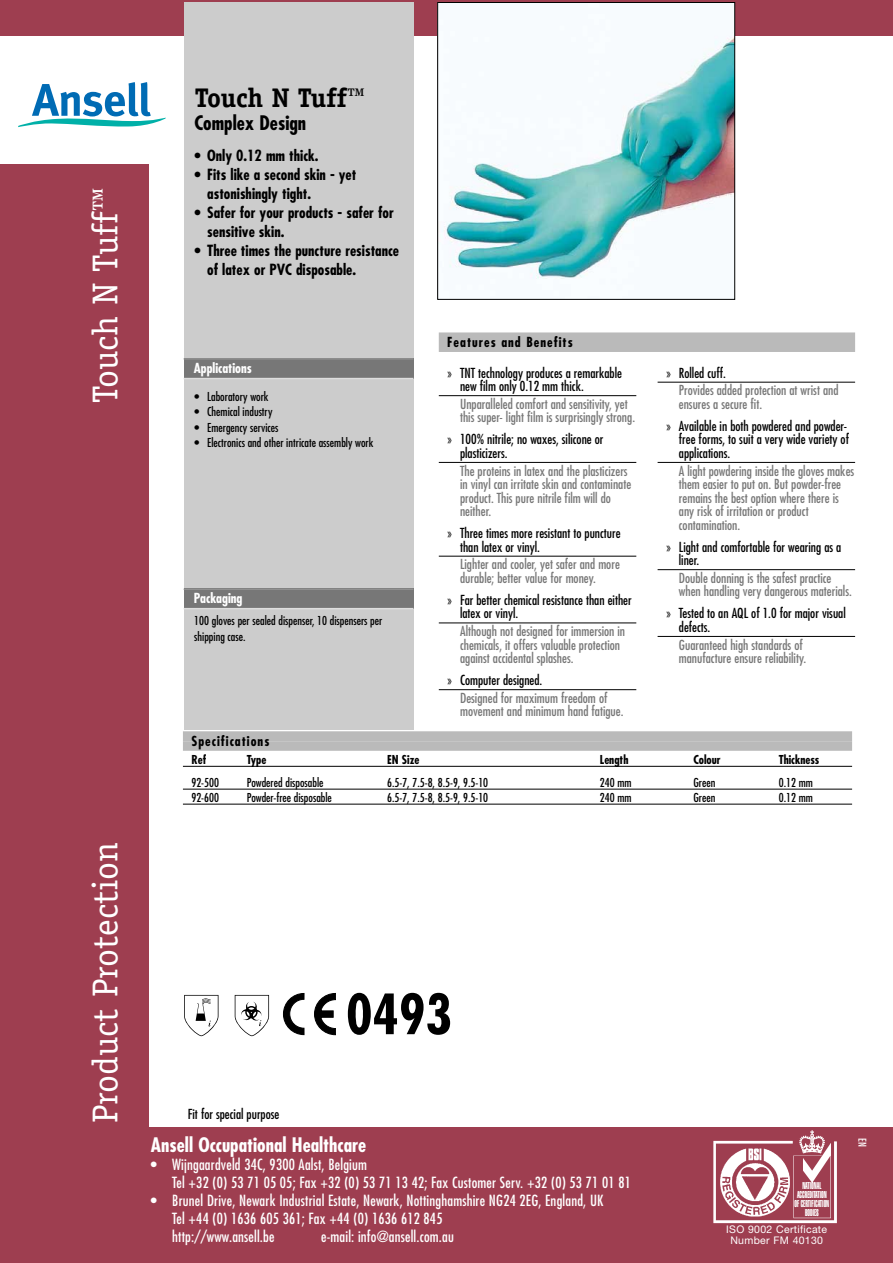
<style>
.page{position:relative;width:893px;height:1263px;background:#fff}
.page>*{position:absolute;margin:0;border:0;box-sizing:border-box;transform-origin:0 0}
.t1{font:700 condensed 54px "Futura";color:#000}
.t2{font:36px "Officina Serif";color:#fff}
.t3{font:700 27px "Officina Serif";letter-spacing:-.01em;color:#000}
.t4{font:700 condensed 19.5px "Futura";color:#fff}
.t5{font:700 condensed 19.5px "Futura";color:#000}
.t6{font:condensed 15px/18px "Futura";letter-spacing:.01em;color:#fff}
.t7{font:700 condensed 15px/19px "Futura";color:#000}
.t8{font:condensed 13.5px/13.5px "Futura";color:#777}
.t9{font:condensed 13.5px/13.5px "Futura";color:#000}
.t10{font:700 condensed 13.5px "Futura";letter-spacing:.075em;color:#000}
.t11{font:700 condensed 13.5px "Futura";color:#fff}
.t12{font:condensed 12px/15.6px "Futura";color:#000}
.t13{font:700 condensed 12px "Futura";color:#000}
.t14{font:10.5px/10.5px "Helvetica Neue";letter-spacing:.03em;color:#fff;text-align:center}
.t15{font:condensed 10.5px "Futura";color:#fff}
.t16{font:9.75px/9px "Helvetica Extra Compressed";color:#fff;text-align:center;scale:.72 1}
</style>
<div class="page">
<div style="left:0;top:0;width:892px;height:1263px;background:#9e3e50"></div>
<div style="left:149px;top:37px;width:743px;height:1090px;background:#fff"></div>
<img style="left:713px;top:1130px;width:124px;height:94px">
<div style="left:0;top:37px;width:163px;height:127px;background:#fff"></div>
<svg style="left:18px;top:82px;width:147px;height:45px"></svg>
<div style="left:184px;top:2px;width:229px;height:728px;background:#ccc"></div>
<div style="left:184px;top:359px;width:229px;height:20px;background:#777"></div>
<div style="left:184px;top:589px;width:229px;height:20px;background:#777"></div>
<hr style="left:184px;top:358px;width:229px;height:2px;background:#909090">
<hr style="left:184px;top:378px;width:229px;height:1px;background:#dedede">
<hr style="left:184px;top:589px;width:229px;height:1px;background:#909090">
<hr style="left:184px;top:608px;width:229px;height:1px;background:#dedede">
<img style="left:439px;top:4px;width:294px;height:275px">
<div style="left:437px;top:2px;width:298px;height:298px;border:1px solid #000"></div>
<hr style="left:439px;top:395px;width:197px;height:1px;background:#000">
<hr style="left:439px;top:462px;width:197px;height:1px;background:#000">
<hr style="left:439px;top:556px;width:197px;height:1px;background:#000">
<hr style="left:439px;top:623px;width:197px;height:1px;background:#000">
<hr style="left:439px;top:689px;width:197px;height:1px;background:#000">
<hr style="left:657px;top:382px;width:198px;height:1px;background:#000">
<hr style="left:657px;top:462px;width:198px;height:1px;background:#000">
<hr style="left:657px;top:569px;width:198px;height:1px;background:#000">
<hr style="left:657px;top:636px;width:198px;height:1px;background:#000">
<div style="left:439px;top:332px;width:416px;height:11px;background:#bababa"></div>
<div style="left:439px;top:343px;width:416px;height:9px;background:#bababa"></div>
<div style="left:183px;top:731px;width:669px;height:11px;background:#bababa"></div>
<div style="left:183px;top:742px;width:669px;height:9px;background:#bababa"></div>
<hr style="left:183px;top:766px;width:669px;height:1px;background:#000">
<hr style="left:183px;top:789px;width:669px;height:1px;background:#000">
<hr style="left:183px;top:804px;width:669px;height:1px;background:#000">
<svg style="left:235px;top:995px;width:34px;height:41px"></svg>
<svg style="left:184px;top:995px;width:34px;height:41px"></svg>
<svg style="left:283px;top:993px;width:22px;height:42px"></svg>
<svg style="left:314px;top:993px;width:22px;height:42px"></svg>
<h2 class="t2" style="left:92px;top:403px;width:218px;rotate:-90deg">Touch N Tuff™</h2>
<h2 class="t2" style="left:92px;top:1123px;width:282px;rotate:-90deg">Product Protection</h2>
<h3 class="t3" style="left:195px;top:87px;width:172px">Touch N Tuff™</h3>
<h3 class="t5" style="left:194px;top:114px;width:113px">Complex Design</h3>
<p class="t7" style="left:194px;top:147px;width:125px">• Only 0.12 mm thick.</p>
<p class="t7" style="left:207px;top:166px;width:151px;text-indent:-13px">• Fits like a second skin - yet astonishingly tight.</p>
<p class="t7" style="left:207px;top:204px;width:188px;text-indent:-13px">• Safer for your products - safer for sensitive skin.</p>
<p class="t7" style="left:207px;top:242px;width:193px;text-indent:-13px">• Three times the puncture resistance of latex or PVC disposable.</p>
<p class="t11" style="left:194px;top:362px;width:60px">Applications</p>
<p class="t12" style="left:194px;top:389px;width:76px">• Laboratory work</p>
<p class="t12" style="left:194px;top:405px;width:80px">• Chemical industry</p>
<p class="t12" style="left:194px;top:420px;width:86px">• Emergency services</p>
<p class="t12" style="left:194px;top:436px;width:181px">• Electronics and other intricate assembly work</p>
<p class="t11" style="left:194px;top:592px;width:50px">Packaging</p>
<p class="t12" style="left:194px;top:614px;width:190px">100 gloves per sealed dispenser, 10 dispensers per shipping case.</p>
<p class="t10" style="left:447px;top:336px;width:127px">Features and Benefits</p>
<p class="t9" style="left:460px;top:367px;width:163px;text-indent:-13px">» TNT technology produces a remarkable new film only 0.12 mm thick.</p>
<p class="t8" style="left:460px;top:398px;width:176px">Unparalleled comfort and sensitivity, yet this super- light film is surprisingly strong.</p>
<p class="t9" style="left:460px;top:434px;width:145px;text-indent:-13px">» 100% nitrile; no waxes, silicone or plasticizers.</p>
<p class="t8" style="left:460px;top:465px;width:173px">The proteins in latex and the plasticizers in vinyl can irritate skin and contaminate product. This pure nitrile film will do neither.</p>
<p class="t9" style="left:460px;top:528px;width:162px;text-indent:-13px">» Three times more resistant to puncture than latex or vinyl.</p>
<p class="t8" style="left:460px;top:559px;width:161px">Lighter and cooler, yet safer and more durable; better value for money.</p>
<p class="t9" style="left:460px;top:594px;width:173px;text-indent:-13px">» Far better chemical resistance than either latex or vinyl.</p>
<p class="t8" style="left:460px;top:626px;width:167px">Although not designed for immersion in chemicals, it offers valuable protection against accidental splashes.</p>
<p class="t9" style="left:447px;top:675px;width:96px">» Computer designed.</p>
<p class="t8" style="left:460px;top:692px;width:165px">Designed for maximum freedom of movement and minimum hand fatigue.</p>
<p class="t9" style="left:666px;top:367px;width:61px">» Rolled cuff.</p>
<p class="t8" style="left:678px;top:385px;width:161px">Provides added protection at wrist and ensures a secure fit.</p>
<p class="t9" style="left:678px;top:420px;width:172px;text-indent:-13px">» Available in both powdered and powder&shy;free forms, to suit a very wide variety of applications.</p>
<p class="t8" style="left:678px;top:465px;width:177px">A light powdering inside the gloves makes them easier to put on. But powder-free remains the best option where there is any risk of irritation or product contamination.</p>
<p class="t9" style="left:678px;top:541px;width:164px;text-indent:-13px">» Light and comfortable for wearing as a liner.</p>
<p class="t8" style="left:678px;top:572px;width:174px">Double donning is the safest practice when handling very dangerous materials.</p>
<p class="t9" style="left:678px;top:608px;width:168px;text-indent:-13px">» Tested to an AQL of 1.0 for major visual defects.</p>
<p class="t8" style="left:678px;top:639px;width:129px">Guaranteed high standards of manufacture ensure reliability.</p>
<p class="t10" style="left:191px;top:735px;width:79px">Specifications</p>
<p class="t13" style="left:191px;top:754px;width:16px">Ref</p>
<p class="t13" style="left:247px;top:754px;width:21px">Type</p>
<p class="t13" style="left:387px;top:754px;width:34px">EN Size</p>
<p class="t13" style="left:600px;top:754px;width:30px">Length</p>
<p class="t13" style="left:693px;top:754px;width:29px">Colour</p>
<p class="t13" style="left:778px;top:754px;width:42px">Thickness</p>
<p class="t12" style="left:191px;top:776px;width:29px">92-500</p>
<p class="t12" style="left:247px;top:776px;width:78px">Powdered disposable</p>
<p class="t12" style="left:387px;top:776px;width:103px">6.5-7, 7.5-8, 8.5-9, 9.5-10</p>
<p class="t12" style="left:600px;top:776px;width:33px">240 mm</p>
<p class="t12" style="left:693px;top:776px;width:24px">Green</p>
<p class="t12" style="left:778px;top:776px;width:36px">0.12 mm</p>
<p class="t12" style="left:191px;top:791px;width:29px">92-600</p>
<p class="t12" style="left:247px;top:791px;width:87px">Powder-free disposable</p>
<p class="t12" style="left:387px;top:791px;width:103px">6.5-7, 7.5-8, 8.5-9, 9.5-10</p>
<p class="t12" style="left:600px;top:791px;width:33px">240 mm</p>
<p class="t12" style="left:693px;top:791px;width:24px">Green</p>
<p class="t12" style="left:778px;top:791px;width:36px">0.12 mm</p>
<p class="t9" style="left:188px;top:1108px;width:93px">Fit for special purpose</p>
<h1 class="t1" style="left:346px;top:991px;width:107px">0493</h1>
<h3 class="t4" style="left:151px;top:1136px;width:217px">Ansell Occupational Healthcare</h3>
<p class="t6" style="left:172px;top:1156px;width:460px;text-indent:-21px">• Wijngaardveld 34C, 9300 Aalst, Belgium<br>Tel +32 (0) 53 71 05 05; Fax +32 (0) 53 71 13 42; Fax Customer Serv. +32 (0) 53 71 01 81</p>
<p class="t6" style="left:172px;top:1192px;width:433px;text-indent:-21px">• Brunel Drive, Newark Industrial Estate, Newark, Nottinghamshire NG24 2EG, England, UK<br>Tel +44 (0) 1636 605 361; Fax +44 (0) 1636 612 845<br>http://www.ansell.be</p>
<p class="t6" style="left:321px;top:1228px;width:134px">e-mail: info@ansell.com.au</p>
<p class="t16" style="left:794px;top:1182px;width:50px">NATIONAL<br>ACCREDITATION<br>OF CERTIFICATION<br>BODIES</p>
<p class="t14" style="left:726px;top:1225px;width:102px">ISO 9002 Certificate<br>Number FM 40130</p>
<p class="t15" style="left:867px;top:1138px;width:10px;rotate:90deg">EN</p>
</div>
